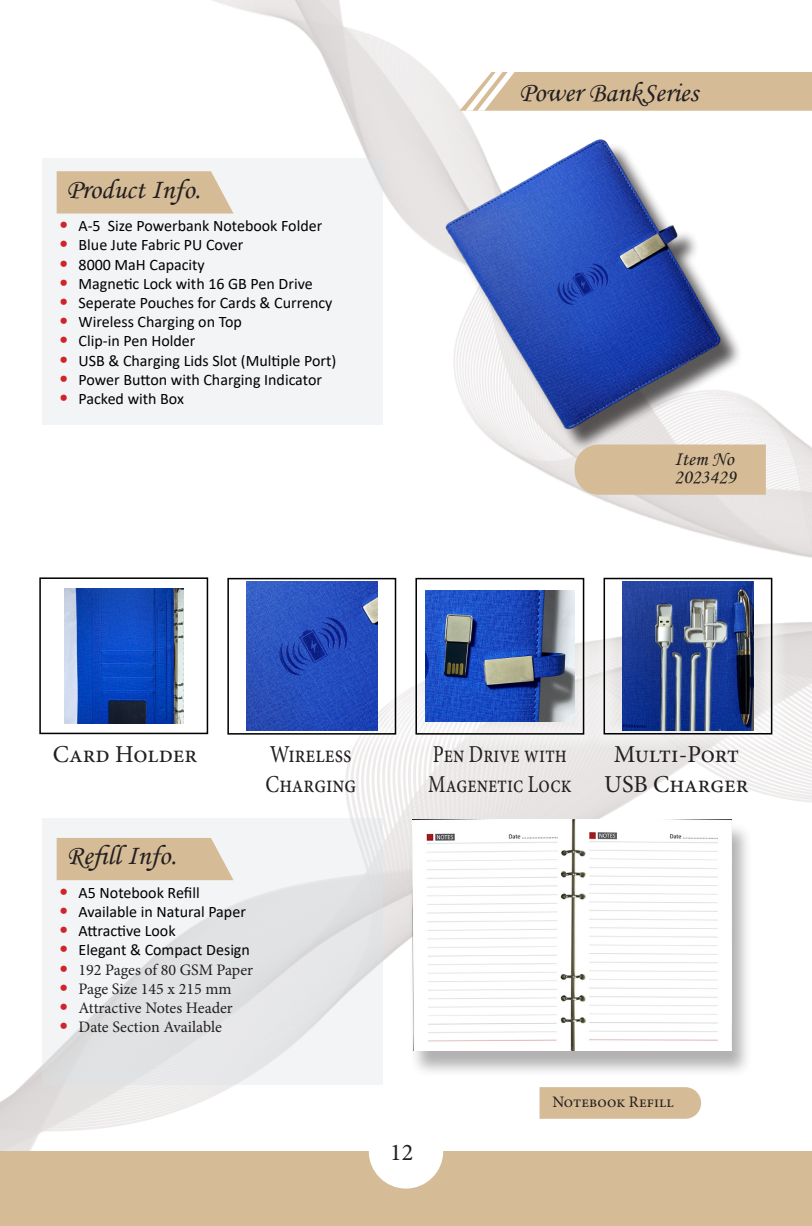
<style>
.page{position:relative;width:812px;height:1226px;background:#fff}
.page>*{position:absolute;margin:0;border:0;box-sizing:border-box;transform-origin:0 0}
.t1{font:28px "Monotype Corsiva";color:#231f20}
.t2{font:24.4px "Minion Pro";color:#231f20}
.t3{font:24.4px "Minion Pro";color:#231f20;scale:.8 1}
.t4{font:24.4px "Minion Pro";color:#231f20;scale:.85 1}
.t5{font:24px "Minion Pro";color:#231f20}
.t6{font:20px "Monotype Corsiva";color:#231f20}
.t7{font:16px "Calibri";color:#000}
.t8{font:16px "Minion Pro";color:#231f20}
.s1{font-size:20px;color:#d1232a}
.s2{font-family:"Calibri";font-size:20px;color:#d1232a}
</style>
<div class="page">
<img style="left:0;top:0;width:811px;height:1151px">
<div style="left:0;top:1151px;width:811px;height:75px;background:#d5bb96"></div>
<hr style="left:811px;top:1151px;width:1px;height:75px;background:#d5bb96">
<div style="left:369px;top:1114px;width:74px;height:74px;background:#fff;border-radius:50%"></div>
<svg style="left:453px;top:72px;width:359px;height:39px;background:#d9c2a1"></svg>
<div style="left:42px;top:158px;width:340px;height:267px;background:#f2f4f6"></div>
<svg style="left:42px;top:818px;width:340px;height:266px"></svg>
<div style="left:449px;top:143px;width:294px;height:309px;background:#231f20;opacity:.75"></div>
<img style="left:431px;top:119px;width:310px;height:323px">
<svg style="left:574px;top:444px;width:192px;height:51px;background:#d5bc99"></svg>
<svg style="left:28px;top:171px;width:206px;height:43px"></svg>
<svg style="left:28px;top:838px;width:211px;height:42px"></svg>
<div style="left:408px;top:822px;width:344px;height:255px;background:#231f20;opacity:.35"></div>
<img style="left:412px;top:819px;width:319px;height:231px">
<svg style="left:539px;top:1087px;width:162px;height:32px;background:#d6bd99"></svg>
<div style="left:25px;top:563px;width:197px;height:185px;background:#fff"></div>
<div style="left:39px;top:577px;width:169px;height:157px;border:2px solid #000"></div>
<img style="left:64px;top:588px;width:119px;height:135px">
<div style="left:213px;top:564px;width:197px;height:185px;background:#fff"></div>
<div style="left:227px;top:578px;width:169px;height:157px;border:2px solid #000"></div>
<img style="left:246px;top:582px;width:131px;height:148px">
<svg style="left:401px;top:564px;width:188px;height:185px"></svg>
<div style="left:415px;top:578px;width:169px;height:157px;border:2px solid #000"></div>
<img style="left:425px;top:591px;width:149px;height:131px">
<svg style="left:589px;top:563px;width:197px;height:186px"></svg>
<div style="left:603px;top:578px;width:169px;height:156px;border:2px solid #000"></div>
<img style="left:622px;top:582px;width:131px;height:148px">
<p class="t1" style="left:66px;top:172px;width:136px">Product Info.</p>
<p class="t7" style="left:59px;top:215px;width:265px"><span class="s1">•</span> A-5 Size Powerbank Notebook Folder</p>
<p class="t7" style="left:59px;top:234px;width:186px"><span class="s1">•</span> Blue Jute Fabric PU Cover</p>
<p class="t7" style="left:59px;top:253px;width:148px"><span class="s1">•</span> 8000 MaH Capacity</p>
<p class="t7" style="left:59px;top:272px;width:255px"><span class="s1">•</span> Magnetic Lock with 16 GB Pen Drive</p>
<p class="t7" style="left:59px;top:292px;width:275px"><span class="s1">•</span> Seperate Pouches for Cards &amp; Currency</p>
<p class="t7" style="left:59px;top:311px;width:185px"><span class="s1">•</span> Wireless Charging on Top</p>
<p class="t7" style="left:59px;top:330px;width:138px"><span class="s1">•</span> Clip-in Pen Holder</p>
<p class="t7" style="left:59px;top:349px;width:279px"><span class="s1">•</span> USB &amp; Charging Lids Slot (Multiple Port)</p>
<p class="t7" style="left:59px;top:368px;width:265px"><span class="s1">•</span> Power Button with Charging Indicator</p>
<p class="t7" style="left:59px;top:388px;width:127px"><span class="s1">•</span> Packed with Box</p>
<p class="t1" style="left:519px;top:75px;width:181px">Power BankSeries</p>
<p class="t6" style="left:674px;top:446px;width:61px">Item No</p>
<p class="t6" style="left:674px;top:464px;width:63px">2023429</p>
<p class="t2" style="left:53px;top:738px;width:146px">Card Holder</p>
<p class="t4" style="left:270px;top:738px;width:98px">Wireless</p>
<p class="t4" style="left:266px;top:767px;width:108px">Charging</p>
<p class="t1" style="left:66px;top:839px;width:112px">Refill Info.</p>
<p class="t7" style="left:59px;top:881px;width:142px"><span class="s1">•</span> A5 Notebook Refill</p>
<p class="t7" style="left:59px;top:901px;width:189px"><span class="s1">•</span> Available in Natural Paper</p>
<p class="t7" style="left:59px;top:920px;width:118px"><span class="s1">•</span> Attractive Look</p>
<p class="t7" style="left:59px;top:939px;width:193px"><span class="s1">•</span> Elegant &amp; Compact Design</p>
<p class="t8" style="left:59px;top:959px;width:196px"><span class="s2">•</span> 192 Pages of 80 GSM Paper</p>
<p class="t8" style="left:59px;top:978px;width:174px"><span class="s2">•</span> Page Size 145 x 215 mm</p>
<p class="t8" style="left:59px;top:997px;width:176px"><span class="s2">•</span> Attractive Notes Header</p>
<p class="t8" style="left:59px;top:1016px;width:165px"><span class="s2">•</span> Date Section Available</p>
<p class="t3" style="left:433px;top:738px;width:169px">Pen Drive with</p>
<p class="t3" style="left:428px;top:767px;width:181px">Magenetic Lock</p>
<p class="t2" style="left:614px;top:738px;width:127px">Multi-Port</p>
<p class="t2" style="left:604px;top:767px;width:146px">USB Charger</p>
<p class="t5" style="left:390px;top:1136px;width:25px">12</p>
<p class="t8" style="left:552px;top:1091px;width:123px">Notebook Refill</p>
</div>
